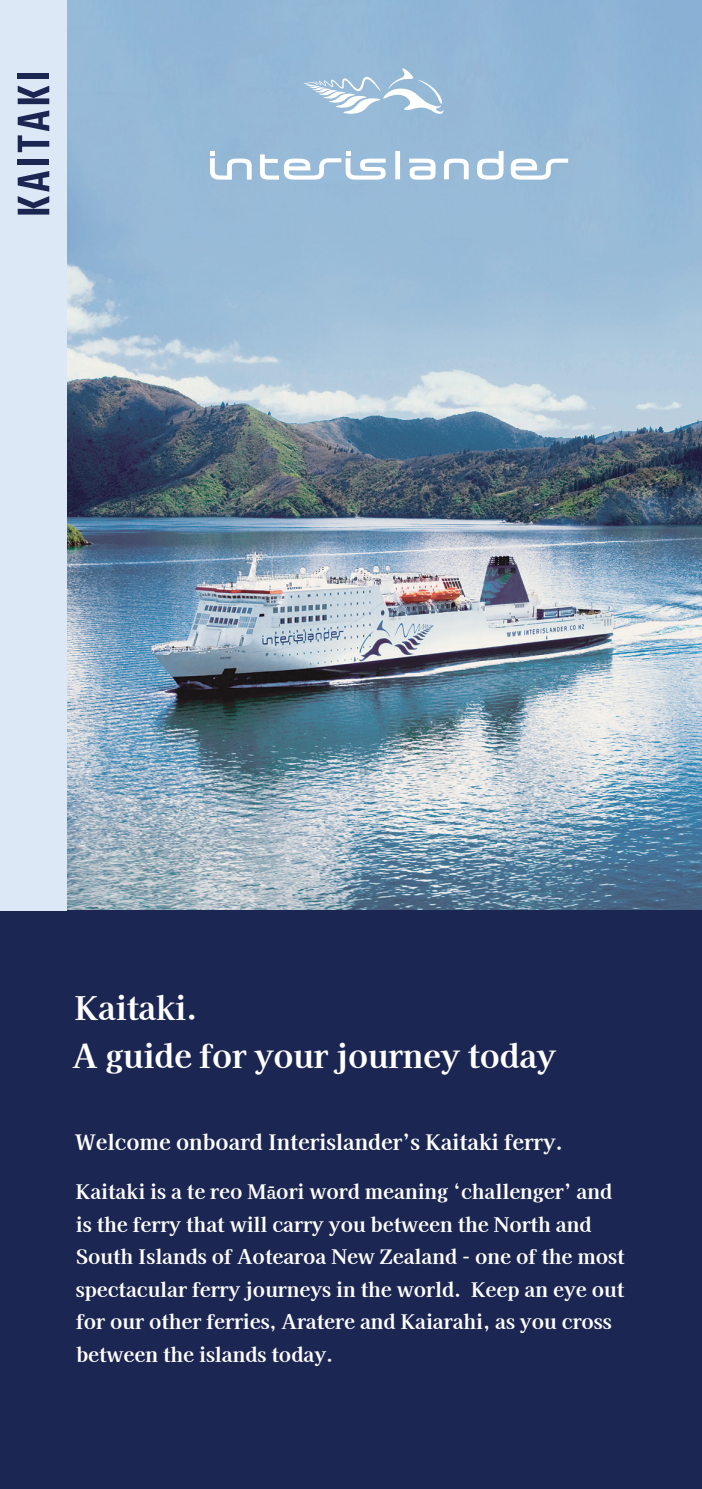
<style>
.page{position:relative;width:702px;height:1489px;background:#fff}
.page>*{position:absolute;margin:0;border:0;box-sizing:border-box;transform-origin:0 0}
.t1{font:500 50px "Teko";letter-spacing:.07em;color:#1c2652}
.t2{font:800 32.5px/47.5px "Kaisei Tokumin";letter-spacing:-.005em;color:#fff}
.t3{font:800 21.25px "Kaisei Tokumin";color:#fff}
.t4{font:800 20px/32.5px "Kaisei Tokumin";color:#fff}
.s1{font-family:"Sentinel";font-weight:500}
</style>
<div class="page">
<img style="left:66px;top:0;width:636px;height:910px">
<div style="left:0;top:910px;width:702px;height:578px;background:#1c2652"></div>
<svg style="left:210px;top:151px;width:42px;height:29px"></svg>
<svg style="left:409px;top:159px;width:26px;height:21px"></svg>
<svg style="left:395px;top:151px;width:5px;height:28px"></svg>
<svg style="left:444px;top:159px;width:24px;height:20px"></svg>
<svg style="left:477px;top:151px;width:26px;height:29px"></svg>
<svg style="left:260px;top:151px;width:125px;height:29px"></svg>
<svg style="left:510px;top:159px;width:58px;height:21px"></svg>
<svg style="left:303px;top:68px;width:141px;height:48px"></svg>
<div style="left:0;top:0;width:66px;height:910px;background:#dce8f6"></div>
<h1 class="t1" style="left:5px;top:217px;width:148px;rotate:-90deg">KAITAKI</h1>
<h2 class="t2" style="left:72px;top:984px;width:485px">Kaitaki.<br>A guide for your journey today</h2>
<p class="t3" style="left:75px;top:1129px;width:490px">Welcome onboard Interislander’s Kaitaki ferry.</p>
<p class="t4" style="left:76px;top:1175px;width:550px">Kaitaki is a te reo M<span class="s1">ā</span>ori word meaning ‘challenger’ and is the ferry that will carry you between the North and South Islands of Aotearoa New Zealand - one of the most spectacular ferry journeys in the world. Keep an eye out for our other ferries, Aratere and Kaiarahi, as you cross between the islands today.</p>
</div>
